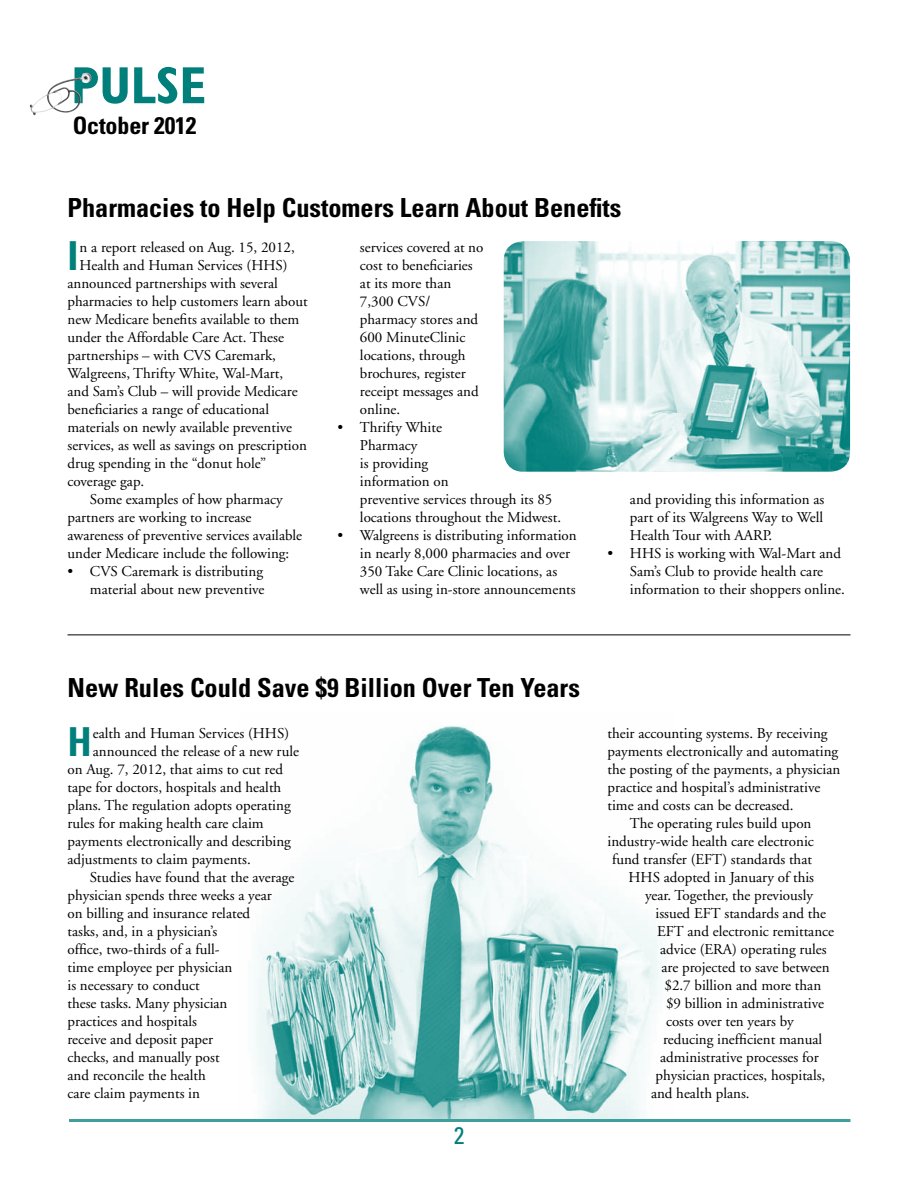
<style>
.page{position:relative;width:918px;height:1188px;background:#fff}
.page>*{position:absolute;margin:0;border:0;box-sizing:border-box;transform-origin:0 0}
.t1{font:700 condensed 52.5px "Gill Sans";color:#007f7b}
.t2{font:700 condensed 39.9px "Univers";color:#007f7b}
.t3{font:700 condensed 26.25px "Univers";color:#000}
.t4{font:700 condensed 24px "Univers";letter-spacing:-.005em;color:#000}
.t5{font:condensed 24px "Univers";color:#007f7b}
.t6{font:15px/18px "Adobe Garamond";color:#000}
</style>
<div class="page">
<img style="left:256px;top:725px;width:404px;height:394px">
<img style="left:30px;top:73px;width:61px;height:42px">
<hr style="left:69px;top:1119px;width:781px;height:3px;background:#409f9c">
<hr style="left:68px;top:634px;width:782px;height:1px;background:#000">
<img style="left:504px;top:241px;width:346px;height:231px">
<h1 class="t1" style="left:71px;top:54px;width:137px">PULSE</h1>
<h3 class="t4" style="left:73px;top:110px;width:125px">October 2012</h3>
<h3 class="t3" style="left:68px;top:191px;width:556px">Pharmacies to Help Customers Learn About Benefits</h3>
<h2 class="t2" style="left:68px;top:231px;width:13px">I</h2>
<p class="t6" style="left:80px;top:239px;width:217px">n a report released on Aug. 15, 2012,</p>
<p class="t6" style="left:360px;top:239px;width:125px">services covered at no cost to beneficiaries at its more than<br>7,300 CVS/ pharmacy stores and<br>600 MinuteClinic locations, through brochures, register receipt messages and online.</p>
<p class="t6" style="left:360px;top:419px;width:203px;text-indent:-22px">• Thrifty White<br>Pharmacy<br>is providing<br>information on<br>preventive services through its 85 locations throughout the Midwest.</p>
<p class="t6" style="left:360px;top:527px;width:218px;text-indent:-22px">• Walgreens is distributing information in nearly 8,000 pharmacies and over 350 Take Care Clinic locations, as well as using in-store announcements</p>
<p class="t6" style="left:80px;top:257px;width:210px">Health and Human Services (HHS)</p>
<p class="t6" style="left:67px;top:275px;width:212px">announced partnerships with several</p>
<p class="t6" style="left:67px;top:293px;width:242px">pharmacies to help customers learn about</p>
<p class="t6" style="left:67px;top:311px;width:233px">new Medicare benefits available to them</p>
<p class="t6" style="left:67px;top:329px;width:218px">under the Affordable Care Act. These</p>
<p class="t6" style="left:67px;top:347px;width:210px">partnerships – with CVS Caremark,</p>
<p class="t6" style="left:67px;top:365px;width:217px">Walgreens, Thrifty White, Wal-Mart,</p>
<p class="t6" style="left:67px;top:383px;width:232px">and Sam’s Club – will provide Medicare</p>
<p class="t6" style="left:67px;top:401px;width:203px">beneficiaries a range of educational</p>
<p class="t6" style="left:67px;top:419px;width:226px">materials on newly available preventive</p>
<p class="t6" style="left:67px;top:437px;width:241px">services, as well as savings on prescription</p>
<p class="t6" style="left:67px;top:455px;width:200px">drug spending in the “donut hole”</p>
<p class="t6" style="left:67px;top:473px;width:78px">coverage gap.</p>
<p class="t6" style="left:90px;top:491px;width:194px">Some examples of how pharmacy</p>
<p class="t6" style="left:67px;top:509px;width:185px">partners are working to increase</p>
<p class="t6" style="left:67px;top:527px;width:236px">awareness of preventive services available</p>
<p class="t6" style="left:67px;top:545px;width:223px">under Medicare include the following:</p>
<p class="t6" style="left:67px;top:563px;width:199px;text-align:right">• CVS Caremark is distributing material about new preventive</p>
<p class="t6" style="left:630px;top:491px;width:196px;text-align:justify">and providing this information as part of its Walgreens Way to Well Health Tour with AARP.</p>
<p class="t6" style="left:630px;top:545px;width:216px;text-indent:-22px">• HHS is working with Wal-Mart and<br>Sam’s Club to provide health care information to their shoppers online.</p>
<h3 class="t3" style="left:68px;top:672px;width:514px">New Rules Could Save $9 Billion Over Ten Years</h3>
<h2 class="t2" style="left:68px;top:717px;width:26px">H</h2>
<p class="t6" style="left:93px;top:725px;width:198px">ealth and Human Services (HHS)</p>
<p class="t6" style="left:93px;top:743px;width:208px">announced the release of a new rule</p>
<p class="t6" style="left:68px;top:761px;width:217px">on Aug. 7, 2012, that aims to cut red</p>
<p class="t6" style="left:68px;top:779px;width:215px">tape for doctors, hospitals and health</p>
<p class="t6" style="left:68px;top:797px;width:225px">plans. The regulation adopts operating</p>
<p class="t6" style="left:68px;top:815px;width:198px">rules for making health care claim</p>
<p class="t6" style="left:68px;top:833px;width:225px">payments electronically and describing</p>
<p class="t6" style="left:68px;top:851px;width:185px">adjustments to claim payments.</p>
<p class="t6" style="left:90px;top:869px;width:206px">Studies have found that the average</p>
<p class="t6" style="left:68px;top:887px;width:206px">physician spends three weeks a year</p>
<p class="t6" style="left:68px;top:905px;width:184px">on billing and insurance related</p>
<p class="t6" style="left:68px;top:923px;width:151px">tasks, and, in a physician’s</p>
<p class="t6" style="left:68px;top:941px;width:154px">office, two-thirds of a full-</p>
<p class="t6" style="left:68px;top:959px;width:166px">time employee per physician</p>
<p class="t6" style="left:68px;top:977px;width:134px">is necessary to conduct</p>
<p class="t6" style="left:68px;top:995px;width:162px">these tasks. Many physician</p>
<p class="t6" style="left:68px;top:1013px;width:131px">practices and hospitals</p>
<p class="t6" style="left:68px;top:1031px;width:147px">receive and deposit paper</p>
<p class="t6" style="left:68px;top:1049px;width:154px">checks, and manually post</p>
<p class="t6" style="left:68px;top:1067px;width:140px">and reconcile the health</p>
<p class="t6" style="left:68px;top:1085px;width:134px">care claim payments in</p>
<h3 class="t5" style="left:454px;top:1120px;width:12px">2</h3>
<p class="t6" style="left:608px;top:725px;width:222px">their accounting systems. By receiving</p>
<p class="t6" style="left:608px;top:743px;width:232px">payments electronically and automating</p>
<p class="t6" style="left:608px;top:761px;width:234px">the posting of the payments, a physician</p>
<p class="t6" style="left:608px;top:779px;width:214px">practice and hospital’s administrative</p>
<p class="t6" style="left:608px;top:797px;width:188px">time and costs can be decreased.</p>
<p class="t6" style="left:630px;top:815px;width:183px">The operating rules build upon</p>
<p class="t6" style="left:608px;top:833px;width:208px">industry-wide health care electronic</p>
<p class="t6" style="left:612px;top:851px;width:202px">fund transfer (EFT) standards that</p>
<p class="t6" style="left:629px;top:869px;width:187px">HHS adopted in January of this</p>
<p class="t6" style="left:645px;top:887px;width:170px">year. Together, the previously</p>
<p class="t6" style="left:656px;top:905px;width:172px">issued EFT standards and the</p>
<p class="t6" style="left:657px;top:923px;width:179px">EFT and electronic remittance</p>
<p class="t6" style="left:660px;top:941px;width:168px">advice (ERA) operating rules</p>
<p class="t6" style="left:662px;top:959px;width:170px">are projected to save between</p>
<p class="t6" style="left:665px;top:977px;width:158px">$2.7 billion and more than</p>
<p class="t6" style="left:666px;top:995px;width:160px">$9 billion in administrative</p>
<p class="t6" style="left:666px;top:1013px;width:129px">costs over ten years by</p>
<p class="t6" style="left:663px;top:1031px;width:161px">reducing inefficient manual</p>
<p class="t6" style="left:660px;top:1049px;width:160px">administrative processes for</p>
<p class="t6" style="left:656px;top:1067px;width:171px">physician practices, hospitals,</p>
<p class="t6" style="left:651px;top:1085px;width:100px">and health plans.</p>
</div>
